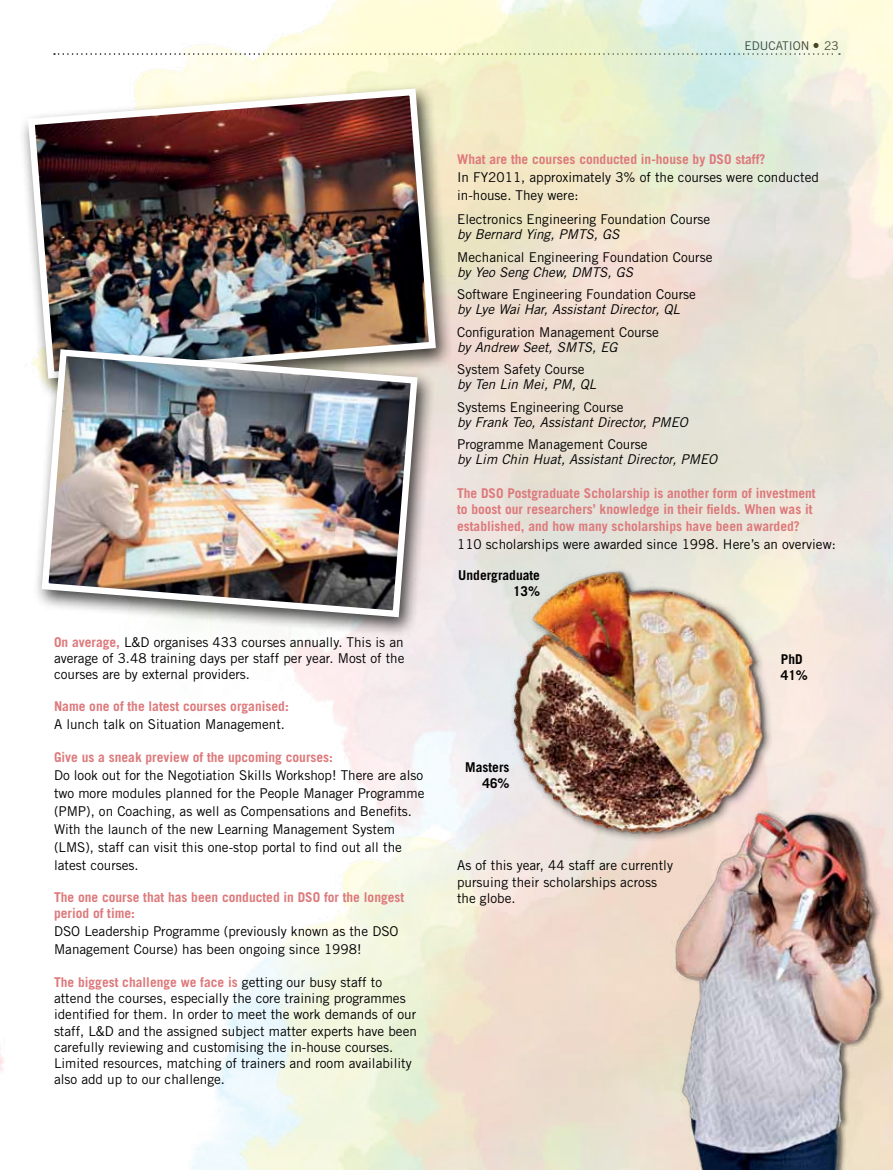
<style>
.page{position:relative;width:893px;height:1170px;background:#fff}
.page>*{position:absolute;margin:0;border:0;box-sizing:border-box;transform-origin:0 0}
.t1{font:13.5px/16.2px "Trade Gothic";color:#000}
.t2{font:700 13.5px/16.2px "Trade Gothic";color:#dd797b}
.t3{font:italic 13.5px "Trade Gothic";color:#000}
.t4{font:700 13.5px/16.2px "Trade Gothic";color:#000;text-align:right}
.t5{font:12px "Trade Gothic";color:#000}
.s1{font-weight:700;color:#dd797b}
</style>
<div class="page">
<img style="left:53px;top:0;width:840px;height:1169px">
<img style="left:0;top:636px;width:68px;height:533px">
<div style="left:18px;top:81px;width:434px;height:316px;background:#000;opacity:.75"></div>
<img style="left:24px;top:85px;width:415px;height:297px">
<div style="left:499px;top:552px;width:273px;height:297px;background:#000;opacity:.5"></div>
<img style="left:504px;top:557px;width:270px;height:291px">
<div style="left:31px;top:341px;width:403px;height:295px;background:#000;opacity:.75"></div>
<img style="left:38px;top:346px;width:383px;height:274px">
<img style="left:543px;top:739px;width:350px;height:430px">
<p class="t5" style="left:745px;top:38px;width:32px">Education</p>
<p class="t5" style="left:824px;top:38px;width:16px">23</p>
<p class="t1" style="left:54px;top:633px;width:352px;text-align:justify"><span class="s1">On average,</span> L&amp;D organises 433 courses annually. This is an average of 3.48 training days per staff per year. Most of the courses are by external providers.</p>
<p class="t2" style="left:54px;top:698px;width:236px">Name one of the latest courses organised:</p>
<p class="t1" style="left:54px;top:716px;width:232px">A lunch talk on Situation Management.</p>
<p class="t2" style="left:54px;top:748px;width:281px">Give us a sneak preview of the upcoming courses:</p>
<p class="t1" style="left:54px;top:765px;width:372px;line-height:18px">Do look out for the Negotiation Skills Workshop! There are also two more modules planned for the People Manager Programme (PMP), on Coaching, as well as Compensations and Benefits.<br>With the launch of the new Learning Management System (LMS), staff can visit this one-stop portal to find out all the latest courses.</p>
<p class="t2" style="left:54px;top:889px;width:352px">The one course that has been conducted in DSO for the longest period of time:</p>
<p class="t1" style="left:54px;top:922px;width:346px;line-height:18px">DSO Leadership Programme (previously known as the DSO<br>Management Course) has been ongoing since 1998!</p>
<p class="t1" style="left:54px;top:973px;width:364px"><span class="s1">The biggest challenge we face is</span> getting our busy staff to attend the courses, especially the core training programmes identified for them. In order to meet the work demands of our staff, L&amp;D and the assigned subject matter experts have been carefully reviewing and customising the in-house courses.<br>Limited resources, matching of trainers and room availability also add up to our challenge.</p>
<p class="t2" style="left:457px;top:151px;width:310px">What are the courses conducted in-house by DSO staff?</p>
<p class="t1" style="left:457px;top:168px;width:363px;line-height:18px">In FY2011, approximately 3% of the courses were conducted in-house. They were:</p>
<p class="t1" style="left:457px;top:211px;width:255px">Electronics Engineering Foundation Course</p>
<p class="t3" style="left:457px;top:226px;width:164px">by Bernard Ying, PMTS, GS</p>
<p class="t1" style="left:457px;top:249px;width:257px">Mechanical Engineering Foundation Course</p>
<p class="t3" style="left:457px;top:264px;width:177px">by Yeo Seng Chew, DMTS, GS</p>
<p class="t1" style="left:457px;top:286px;width:240px">Software Engineering Foundation Course</p>
<p class="t3" style="left:457px;top:301px;width:224px">by Lye Wai Har, Assistant Director, QL</p>
<p class="t1" style="left:457px;top:324px;width:203px">Configuration Management Course</p>
<p class="t3" style="left:457px;top:339px;width:162px">by Andrew Seet, SMTS, EG</p>
<p class="t1" style="left:457px;top:361px;width:129px">System Safety Course</p>
<p class="t3" style="left:457px;top:376px;width:141px">by Ten Lin Mei, PM, QL</p>
<p class="t1" style="left:457px;top:399px;width:168px">Systems Engineering Course</p>
<p class="t3" style="left:457px;top:414px;width:232px">by Frank Teo, Assistant Director, PMEO</p>
<p class="t1" style="left:457px;top:436px;width:192px">Programme Management Course</p>
<p class="t3" style="left:457px;top:451px;width:262px">by Lim Chin Huat, Assistant Director, PMEO</p>
<p class="t2" style="left:457px;top:485px;width:360px">The DSO Postgraduate Scholarship is another form of investment to boost our researchers’ knowledge in their fields. When was it established, and how many scholarships have been awarded?</p>
<p class="t1" style="left:457px;top:535px;width:380px">110 scholarships were awarded since 1998. Here’s an overview:</p>
<p class="t4" style="left:458px;top:566px;width:83px">Undergraduate<br>13%</p>
<p class="t4" style="left:465px;top:758px;width:46px">Masters<br>46%</p>
<p class="t1" style="left:457px;top:857px;width:217px">As of this year, 44 staff are currently pursuing their scholarships across the globe.</p>
<p class="t4" style="left:781px;top:650px;width:29px;text-align:left">PhD<br>41%</p>
</div>
